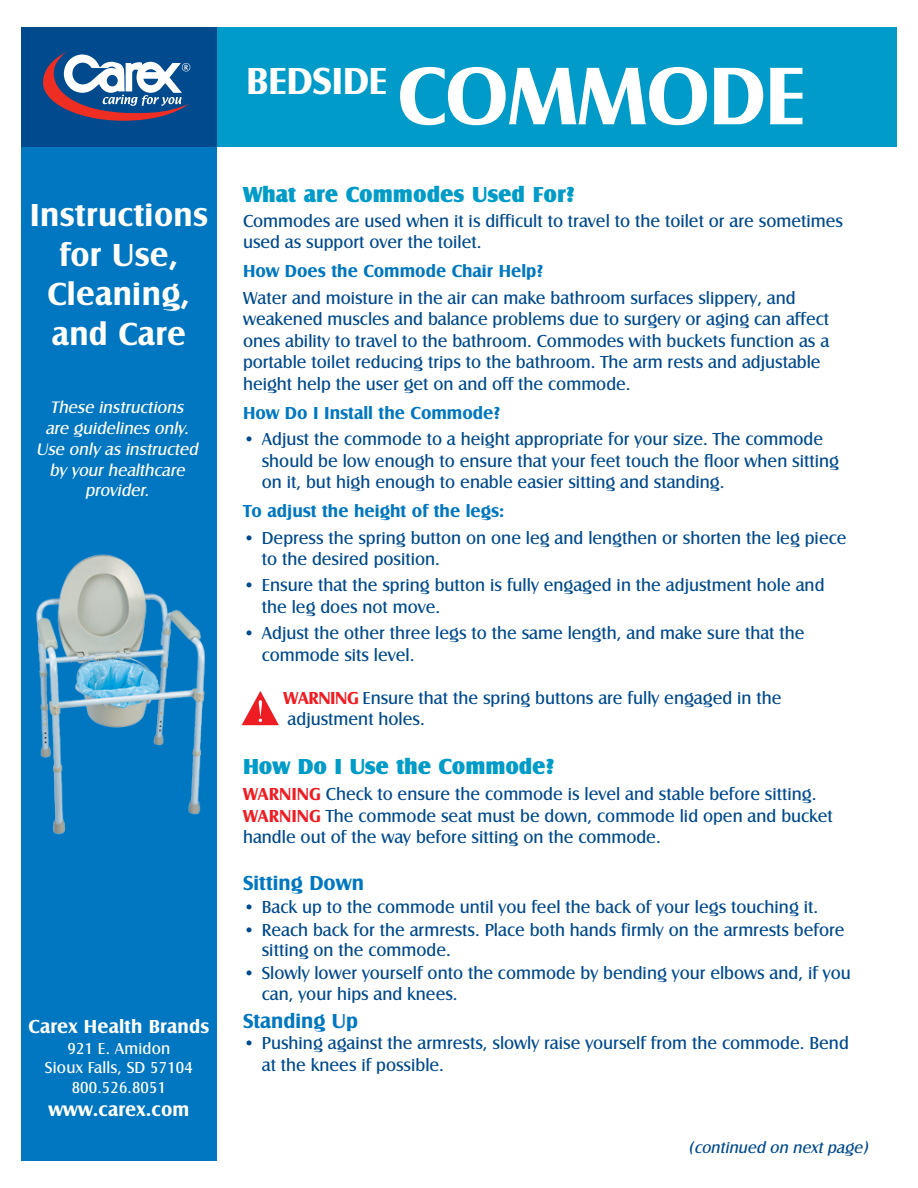
<style>
.page{position:relative;width:918px;height:1188px;background:#fff}
.page>*{position:absolute;margin:0;border:0;box-sizing:border-box;transform-origin:0 0}
.t1{font:700 84.6px "Castle T";letter-spacing:-.015em;color:#fff}
.t2{font:700 39px "Castle T";letter-spacing:-.015em;color:#fff}
.t3{font:700 33px/39.6px "Castle T";letter-spacing:.01em;color:#fff;text-align:center}
.t4{font:22.5px "Castle T Ult";color:#009bc8}
.t5{font:700 21px "Castle T";color:#0077c0}
.t6{font:700 19.5px "Castle T";letter-spacing:.01em;color:#fff}
.t7{font:18px/21.6px "Castle T Boo";color:#004a8d}
.t8{font:700 18px "Castle T";color:#0077c0}
.t9{font:italic 17.25px/20.7px "Castle T Boo";color:#fff;text-align:center}
.t10{font:16.5px/19.5px "Castle T Boo";letter-spacing:.01em;color:#fff;text-align:center}
.t11{font:italic 16.5px "Castle T Boo";color:#004a8d}
.s1{font-family:"Castle T";font-weight:700;color:#ee1d23}
</style>
<div class="page">
<div style="left:211px;top:27px;width:686px;height:119px;background:#009bc8"></div>
<div style="left:21px;top:123px;width:195px;height:1038px;background:#0077c0"></div>
<div style="left:21px;top:27px;width:195px;height:120px;background:#004a8d"></div>
<svg style="left:43px;top:52px;width:147px;height:69px"></svg>
<svg style="left:241px;top:691px;width:38px;height:35px"></svg>
<img style="left:36px;top:554px;width:170px;height:281px">
<h3 class="t3" style="left:30px;top:196px;width:180px">Instructions for Use,<br>Cleaning, and Care</h3>
<p class="t9" style="left:36px;top:398px;width:166px">These instructions are guidelines only.<br>Use only as instructed by your healthcare provider.</p>
<p class="t6" style="left:29px;top:1015px;width:182px">Carex Health Brands</p>
<p class="t10" style="left:45px;top:1039px;width:150px">921 E. Amidon<br>Sioux Falls, SD 57104<br>800.526.8051</p>
<p class="t6" style="left:48px;top:1099px;width:143px">www.carex.com</p>
<h2 class="t2" style="left:246px;top:59px;width:143px">BEDSIDE</h2>
<h1 class="t1" style="left:397px;top:48px;width:410px">COMMODE</h1>
<p class="t4" style="left:243px;top:181px;width:333px">What are Commodes Used For?</p>
<p class="t7" style="left:243px;top:210px;width:602px">Commodes are used when it is difficult to travel to the toilet or are sometimes used as support over the toilet.</p>
<p class="t8" style="left:243px;top:261px;width:302px">How Does the Commode Chair Help?</p>
<p class="t7" style="left:243px;top:287px;width:588px">Water and moisture in the air can make bathroom surfaces slippery, and weakened muscles and balance problems due to surgery or aging can affect ones ability to travel to the bathroom. Commodes with buckets function as a portable toilet reducing trips to the bathroom. The arm rests and adjustable height help the user get on and off the commode.</p>
<p class="t8" style="left:243px;top:403px;width:259px">How Do I Install the Commode?</p>
<p class="t7" style="left:262px;top:429px;width:579px;text-indent:-19px">• Adjust the commode to a height appropriate for your size. The commode should be low enough to ensure that your feet touch the floor when sitting on it, but high enough to enable easier sitting and standing.</p>
<p class="t8" style="left:243px;top:501px;width:263px">To adjust the height of the legs:</p>
<p class="t7" style="left:262px;top:527px;width:586px;text-indent:-19px">• Depress the spring button on one leg and lengthen or shorten the leg piece to the desired position.</p>
<p class="t7" style="left:262px;top:575px;width:564px;text-indent:-19px">• Ensure that the spring button is fully engaged in the adjustment hole and the leg does not move.</p>
<p class="t7" style="left:262px;top:622px;width:544px;text-indent:-19px">• Adjust the other three legs to the same length, and make sure that the commode sits level.</p>
<p class="t7" style="left:284px;top:687px;width:499px"><span class="s1">WARNING</span> Ensure that the spring buttons are fully engaged in the adjustment holes.</p>
<p class="t4" style="left:243px;top:753px;width:313px">How Do I Use the Commode?</p>
<p class="t7" style="left:243px;top:784px;width:591px"><span class="s1">WARNING</span> Check to ensure the commode is level and stable before sitting.<br><span class="s1">WARNING</span> The commode seat must be down, commode lid open and bucket handle out of the way before sitting on the commode.</p>
<p class="t5" style="left:243px;top:871px;width:122px">Sitting Down</p>
<p class="t7" style="left:243px;top:897px;width:577px">• Back up to the commode until you feel the back of your legs touching it.</p>
<p class="t7" style="left:262px;top:920px;width:584px;line-height:20.1px;text-indent:-19px">• Reach back for the armrests. Place both hands firmly on the armrests before sitting on the commode.</p>
<p class="t7" style="left:262px;top:964px;width:590px;line-height:20.1px;text-indent:-19px">• Slowly lower yourself onto the commode by bending your elbows and, if you can, your hips and knees.</p>
<p class="t5" style="left:243px;top:1009px;width:117px">Standing Up</p>
<p class="t7" style="left:262px;top:1033px;width:589px;text-indent:-19px">• Pushing against the armrests, slowly raise yourself from the commode. Bend at the knees if possible.</p>
<p class="t11" style="left:689px;top:1138px;width:184px">(continued on nextpage)</p>
</div>
